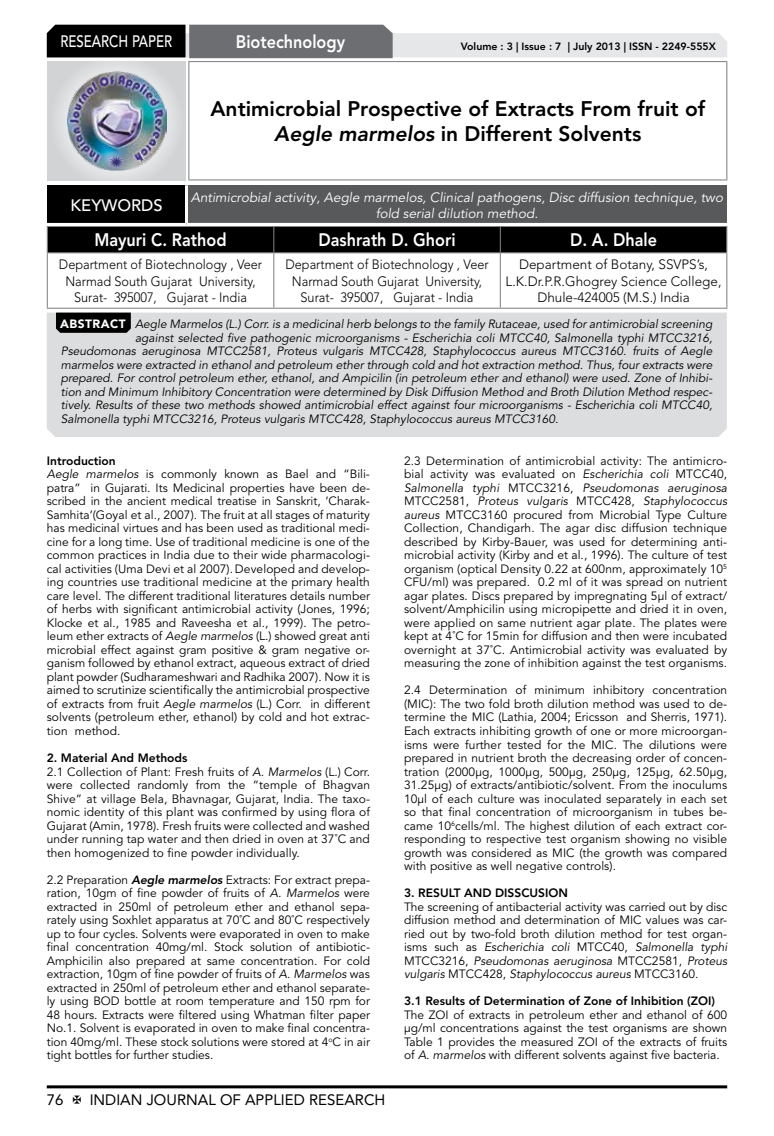
<style>
.page{position:relative;width:774px;height:1136px;background:#fff}
.page>*{position:absolute;margin:0;border:0;box-sizing:border-box;transform-origin:0 0}
.t1{font:800 21px/25.2px "Avenir LT Std";color:#000;text-align:center}
.t2{font:800 18px "Avenir LT Std";color:#fff;scale:.9 1}
.t3{font:500 16.5px "Avenir LT Std";color:#fff;scale:.8 1}
.t4{font:500 16.5px "Avenir LT Std";color:#fff}
.t5{font:15px "Avenir LT Std";color:#000}
.t6{font:300 13.5px/16.2px "Avenir LT Std";color:#000;text-align:center;scale:.94 1}
.t7{font:italic 13.5px/16.2px "Avenir LT Std";color:#fff;text-align:center}
.t8{font:300 13.5px/16.2px "Avenir LT Std";color:#000;text-align:center}
.t9{font:12px/13.5px "Avenir LT Std";color:#000;text-align:justify}
.t10{font:italic 12px "Avenir LT Std";color:#000}
.t11{font:800 12px "Avenir LT Std";color:#000}
.t12{font:800 10.5px "Avenir LT Std";color:#000}
.s1{font-style:italic}
.s2{font-weight:900;font-style:normal;color:#fff}
.s3{font-weight:800}
.s4{font-weight:800;font-style:italic}
</style>
<div class="page">
<hr style="left:47px;top:1085px;width:680px;height:3px;background:#000">
<div style="left:48px;top:62px;width:137px;height:118px;background:linear-gradient(to right,#d9dadb,#d9dadb)"></div>
<img style="left:68px;top:71px;width:99px;height:100px">
<svg style="left:47px;top:25px;width:680px;height:33px;background:#979899"></svg>
<hr style="left:188px;top:61px;width:539px;height:1px;background:#808285">
<hr style="left:188px;top:62px;width:1px;height:117px;background:#808285">
<hr style="left:726px;top:62px;width:1px;height:117px;background:#808285">
<hr style="left:188px;top:179px;width:539px;height:1px;background:#808285">
<div style="left:47px;top:226px;width:680px;height:26px;background:#000"></div>
<hr style="left:47px;top:252px;width:227px;height:1px;background:#808285">
<hr style="left:47px;top:253px;width:1px;height:55px;background:#808285">
<hr style="left:274px;top:252px;width:226px;height:1px;background:#808285">
<hr style="left:273px;top:253px;width:1px;height:55px;background:#808285">
<hr style="left:500px;top:252px;width:227px;height:1px;background:#808285">
<hr style="left:500px;top:253px;width:1px;height:55px;background:#808285">
<hr style="left:726px;top:253px;width:1px;height:55px;background:#808285">
<hr style="left:47px;top:308px;width:227px;height:1px;background:#808285">
<hr style="left:274px;top:308px;width:226px;height:1px;background:#808285">
<hr style="left:500px;top:308px;width:227px;height:1px;background:#808285">
<div style="left:47px;top:185px;width:139px;height:39px;background:#000"></div>
<div style="left:186px;top:185px;width:541px;height:39px;background:#58595b"></div>
<hr style="left:185px;top:185px;width:3px;height:38px;background:#fff">
<hr style="left:47px;top:223px;width:139px;height:3px;background:#fff">
<hr style="left:186px;top:223px;width:541px;height:3px;background:#fff">
<div style="left:47px;top:312px;width:680px;height:125px;background:#dcddde"></div>
<svg style="left:56px;top:312px;width:75px;height:21px;background:#0b0b0b"></svg>
<h3 class="t3" style="left:60px;top:32px;width:139px">RESEARCH PAPER</h3>
<h2 class="t2" style="left:236px;top:31px;width:123px">Biotechnology</h2>
<p class="t12" style="left:461px;top:41px;width:257px">Volume : 3 | Issue : 7 | July 2013 | ISSN - 2249-555X</p>
<h1 class="t1" style="left:210px;top:96px;width:496px">Antimicrobial Prospective of Extracts From fruit of<br><span class="s1">Aegle marmelos</span> in Different Solvents</h1>
<h3 class="t4" style="left:71px;top:196px;width:94px">KEYWORDS</h3>
<p class="t7" style="left:191px;top:189px;width:534px">Antimicrobial activity, Aegle marmelos, Clinical pathogens, Disc diffusion technique, two fold serial dilution method.</p>
<h2 class="t2" style="left:95px;top:229px;width:148px">Mayuri C. Rathod</h2>
<h2 class="t2" style="left:318px;top:229px;width:154px">Dashrath D. Ghori</h2>
<h2 class="t2" style="left:570px;top:229px;width:98px">D. A. Dhale</h2>
<p class="t6" style="left:59px;top:257px;width:218px">Department of Biotechnology , Veer<br>Narmad South Gujarat University,<br>Surat- 395007, Gujarat - India</p>
<p class="t6" style="left:285px;top:257px;width:218px">Department of Biotechnology , Veer<br>Narmad South Gujarat University,<br>Surat- 395007, Gujarat - India</p>
<p class="t8" style="left:506px;top:257px;width:217px">Department of Botany, SSVPS’s,<br>L.K.Dr.P.R.Ghogrey Science College,<br>Dhule-424005 (M.S.) India</p>
<p class="t10" style="left:60px;top:317px;width:654px"><span class="s2">ABSTRACT</span> Aegle Marmelos (L.) Corr. is a medicinal herb belongs to the family Rutaceae, used for antimicrobial screening</p>
<p class="t10" style="left:135px;top:330px;width:579px">against selected five pathogenic microorganisms - Escherichia coli MTCC40, Salmonella typhi MTCC3216,</p>
<p class="t10" style="left:61px;top:344px;width:653px">Pseudomonas aeruginosa MTCC2581, Proteus vulgaris MTCC428, Staphylococcus aureus MTCC3160. fruits of Aegle</p>
<p class="t10" style="left:61px;top:357px;width:653px">marmelos were extracted in ethanol and petroleum ether through cold and hot extraction method. Thus, four extracts were</p>
<p class="t10" style="left:61px;top:371px;width:653px">prepared. For control petroleum ether, ethanol, and Ampicilin (in petroleum ether and ethanol) were used. Zone of Inhibi-</p>
<p class="t10" style="left:61px;top:384px;width:653px">tion and Minimum Inhibitory Concentration were determined by Disk Diffusion Method and Broth Dilution Method respec-</p>
<p class="t10" style="left:61px;top:398px;width:653px">tively. Results of these two methods showed antimicrobial effect against four microorganisms - Escherichia coli MTCC40,</p>
<p class="t10" style="left:61px;top:411px;width:499px">Salmonella typhi MTCC3216, Proteus vulgaris MTCC428, Staphylococcus aureus MTCC3160.</p>
<p class="t9" style="left:47px;top:454px;width:325px;text-align:left"><span class="s3">Introduction<br></span><span class="s1">Aegle marmelos</span> is commonly known as Bael and “Bili&shy;patra” in Gujarati. Its Medicinal properties have been de&shy;scribed in the ancient medical treatise in Sanskrit, ‘Charak-Samhita’(Goyal et al., 2007). The fruit at all stages of maturity has medicinal virtues and has been used as traditional medi&shy;cine for a long time. Use of traditional medicine is one of the common practices in India due to their wide pharmacologi&shy;cal activities (Uma Devi et al 2007). Developed and develop&shy;ing countries use traditional medicine at the primary health care level. The different traditional literatures details number of herbs with significant antimicrobial activity (Jones, 1996; Klocke et al., 1985 and Raveesha et al., 1999). The petro&shy;leum ether extracts of <span class="s1">Aegle marmelos</span> (L.) showed great anti microbial effect against gram positive &amp; gram negative or&shy;ganism followed by ethanol extract, aqueous extract of dried plant powder (Sudharameshwari and Radhika 2007). Now it is aimed to scrutinize scientifically the antimicrobial prospective of extracts from fruit <span class="s1">Aegle marmelos</span> (L.) Corr. in different solvents (petroleum ether, ethanol) by cold and hot extrac&shy;tion method.</p>
<p class="t9" style="left:47px;top:751px;width:325px;text-align:left"><span class="s3">2. Material And Methods<br></span>2.1 Collection of Plant: Fresh fruits of <span class="s1">A. Marmelos</span> (L.) Corr. were collected randomly from the “temple of Bhagvan Shive” at village Bela, Bhavnagar, Gujarat, India. The taxo&shy;nomic identity of this plant was confirmed by using flora of Gujarat (Amin, 1978). Fresh fruits were collected and washed under running tap water and then dried in oven at 37˚C and then homogenized to fine powder individually.</p>
<p class="t9" style="left:47px;top:872px;width:325px">2.2 Preparation <span class="s4">Aegle marmelos</span> Extracts: For extract prepa&shy;ration, 10gm of fine powder of fruits of <span class="s1">A. Marmelos</span> were extracted in 250ml of petroleum ether and ethanol sepa&shy;rately using Soxhlet apparatus at 70˚C and 80˚C respectively up to four cycles. Solvents were evaporated in oven to make final concentration 40mg/ml. Stock solution of antibiotic-Amphicilin also prepared at same concentration. For cold extraction, 10gm of fine powder of fruits of <span class="s1">A. Marmelos</span> was extracted in 250ml of petroleum ether and ethanol separate&shy;ly using BOD bottle at room temperature and 150 rpm for 48 hours. Extracts were filtered using Whatman filter paper No.1. Solvent is evaporated in oven to make final concentra&shy;tion 40mg/ml. These stock solutions were stored at 4<sup>o</sup>C in air tight bottles for further studies.</p>
<p class="t9" style="left:404px;top:454px;width:325px">2.3 Determination of antimicrobial activity: The antimicro&shy;bial activity was evaluated on <span class="s1">Escherichia coli</span> MTCC40, <span class="s1">Salmonella typhi</span> MTCC3216, <span class="s1">Pseudomonas aeruginosa </span>MTCC2581, <span class="s1">Proteus vulgaris</span> MTCC428, <span class="s1">Staphylococcus aureus</span> MTCC3160 procured from Microbial Type Culture Collection, Chandigarh. The agar disc diffusion technique described by Kirby-Bauer, was used for determining anti&shy;microbial activity (Kirby and et al., 1996). The culture of test organism (optical Density 0.22 at 600nm, approximately 10<sup>5<br></sup>CFU/ml) was prepared. 0.2 ml of it was spread on nutrient agar plates. Discs prepared by impregnating 5µl of extract/ solvent/Amphicilin using micropipette and dried it in oven, were applied on same nutrient agar plate. The plates were kept at 4˚C for 15min for diffusion and then were incubated overnight at 37˚C. Antimicrobial activity was evaluated by measuring the zone of inhibition against the test organisms.</p>
<p class="t9" style="left:404px;top:683px;width:325px">2.4 Determination of minimum inhibitory concentration (MIC): The two fold broth dilution method was used to de&shy;termine the MIC (Lathia, 2004; Ericsson and Sherris, 1971).<br>Each extracts inhibiting growth of one or more microorgan&shy;isms were further tested for the MIC. The dilutions were prepared in nutrient broth the decreasing order of concen&shy;tration (2000µg, 1000µg, 500µg, 250µg, 125µg, 62.50µg, 31.25µg) of extracts/antibiotic/solvent. From the inoculums 10µl of each culture was inoculated separately in each set so that final concentration of microorganism in tubes be&shy;came 10<sup>6</sup>cells/ml. The highest dilution of each extract cor&shy;responding to respective test organism showing no visible growth was considered as MIC (the growth was compared with positive as well negative controls).</p>
<p class="t11" style="left:404px;top:885px;width:165px">3. RESULT AND DISSCUSION</p>
<p class="t9" style="left:404px;top:899px;width:325px">The screening of antibacterial activity was carried out by disc diffusion method and determination of MIC values was car&shy;ried out by two-fold broth dilution method for test organ&shy;isms such as <span class="s1">Escherichia coli</span> MTCC40, <span class="s1">Salmonella typhi </span>MTCC3216, <span class="s1">Pseudomonas aeruginosa</span> MTCC2581, <span class="s1">Proteus vulgaris</span> MTCC428, <span class="s1">Staphylococcus aureus</span> MTCC3160.</p>
<p class="t11" style="left:404px;top:993px;width:313px">3.1 Results of Determination of Zone of Inhibition (ZOI)</p>
<p class="t9" style="left:404px;top:1007px;width:325px">The ZOI of extracts in petroleum ether and ethanol of 600 µg/ml concentrations against the test organisms are shown Table 1 provides the measured ZOI of the extracts of fruits of <span class="s1">A. marmelos</span> with different solvents against five bacteria.</p>
<p class="t5" style="left:47px;top:1090px;width:18px">76</p>
<p class="t5" style="left:90px;top:1090px;width:297px">INDIAN JOURNAL OF APPLIED RESEARCH</p>
</div>
